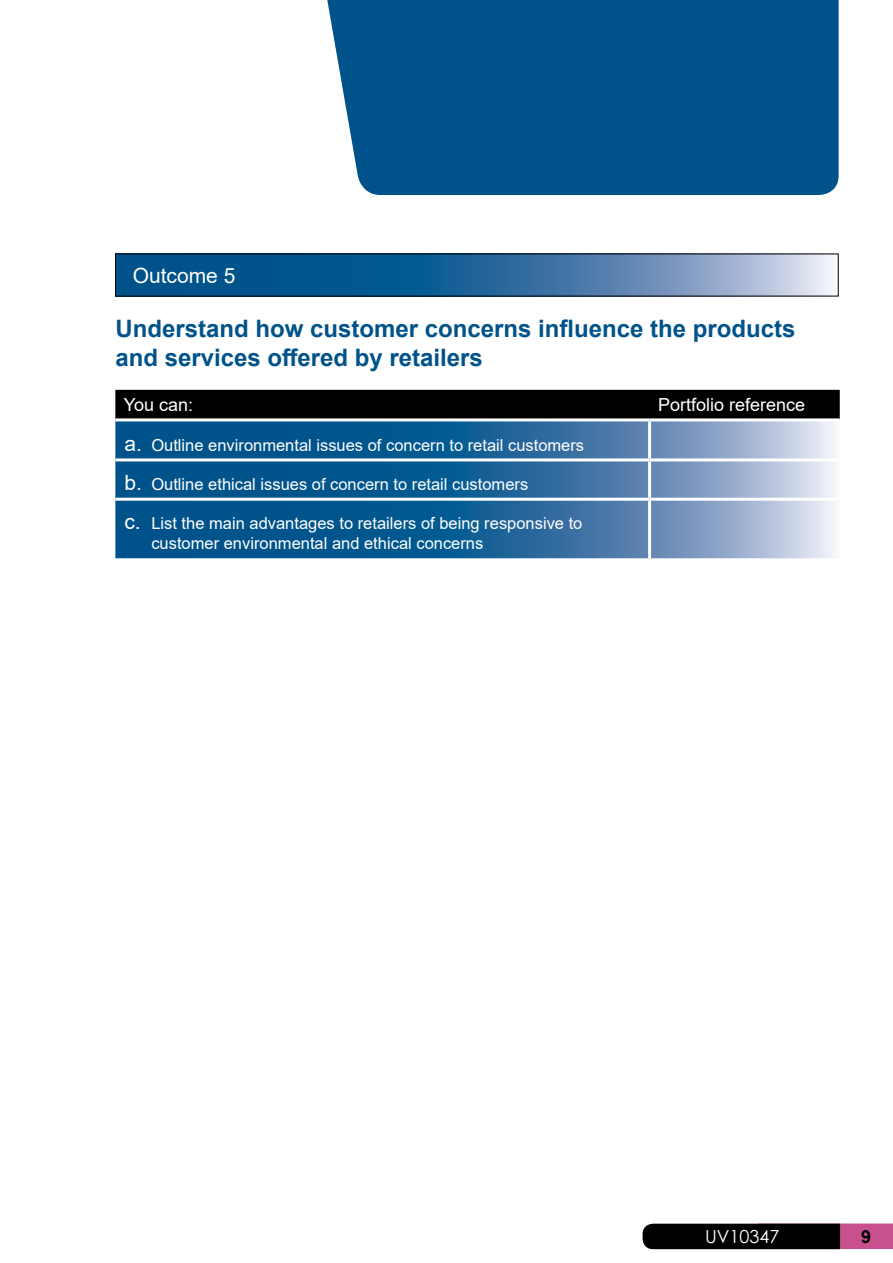
<style>
.page{position:relative;width:893px;height:1263px;background:#fff}
.page>*{position:absolute;margin:0;border:0;box-sizing:border-box;transform-origin:0 0}
.t1{font:700 24px/28.8px "Arial";color:#00538a}
.t2{font:21px "Arial";color:#fff}
.t3{font:18px "Arial";color:#fff}
.t4{font:18px "Century Gothic";color:#fff}
.t5{font:700 18px "Arial";color:#000}
.t6{font:16.5px/19.8px "Arial";color:#fff}
.s1{font-size:21px}
</style>
<div class="page">
<svg style="left:117px;top:256px;width:717px;height:38px;background:#3d77a6"></svg>
<div style="left:115px;top:390px;width:725px;height:28px;background:#000"></div>
<svg style="left:115px;top:421px;width:720px;height:137px;background:#3975a4"></svg>
<hr style="left:648px;top:421px;width:3px;height:37px;background:#fff">
<hr style="left:650px;top:458px;width:190px;height:3px;background:#fff">
<hr style="left:650px;top:498px;width:190px;height:3px;background:#fff">
<hr style="left:648px;top:501px;width:3px;height:57px;background:#fff">
<hr style="left:115px;top:458px;width:535px;height:3px;background:#fff">
<hr style="left:648px;top:461px;width:3px;height:37px;background:#fff">
<hr style="left:115px;top:498px;width:535px;height:3px;background:#fff">
<svg style="left:642px;top:1223px;width:251px;height:26px;background:#311825"></svg>
<div style="left:327px;top:0;width:512px;height:195px;background:#00538a"></div>
<p class="t2" style="left:133px;top:261px;width:104px">Outcome 5</p>
<h1 class="t1" style="left:115px;top:314px;width:682px">Understand how customer concerns influence the products and services offered by retailers</h1>
<p class="t3" style="left:124px;top:393px;width:71px">You can:</p>
<p class="t3" style="left:658px;top:393px;width:149px">Portfolio reference</p>
<p class="t6" style="left:124px;top:435px;width:461px"><span class="s1">a.</span> Outline environmental issues of concern to retail customers</p>
<p class="t6" style="left:124px;top:474px;width:405px"><span class="s1">b.</span> Outline ethical issues of concern to retail customers</p>
<p class="t6" style="left:151px;top:514px;width:433px;text-indent:-27px"><span class="s1">c.</span> List the main advantages to retailers of being responsive to customer environmental and ethical concerns</p>
<p class="t4" style="left:705px;top:1223px;width:76px">UV10347</p>
<p class="t5" style="left:861px;top:1224px;width:12px">9</p>
</div>
